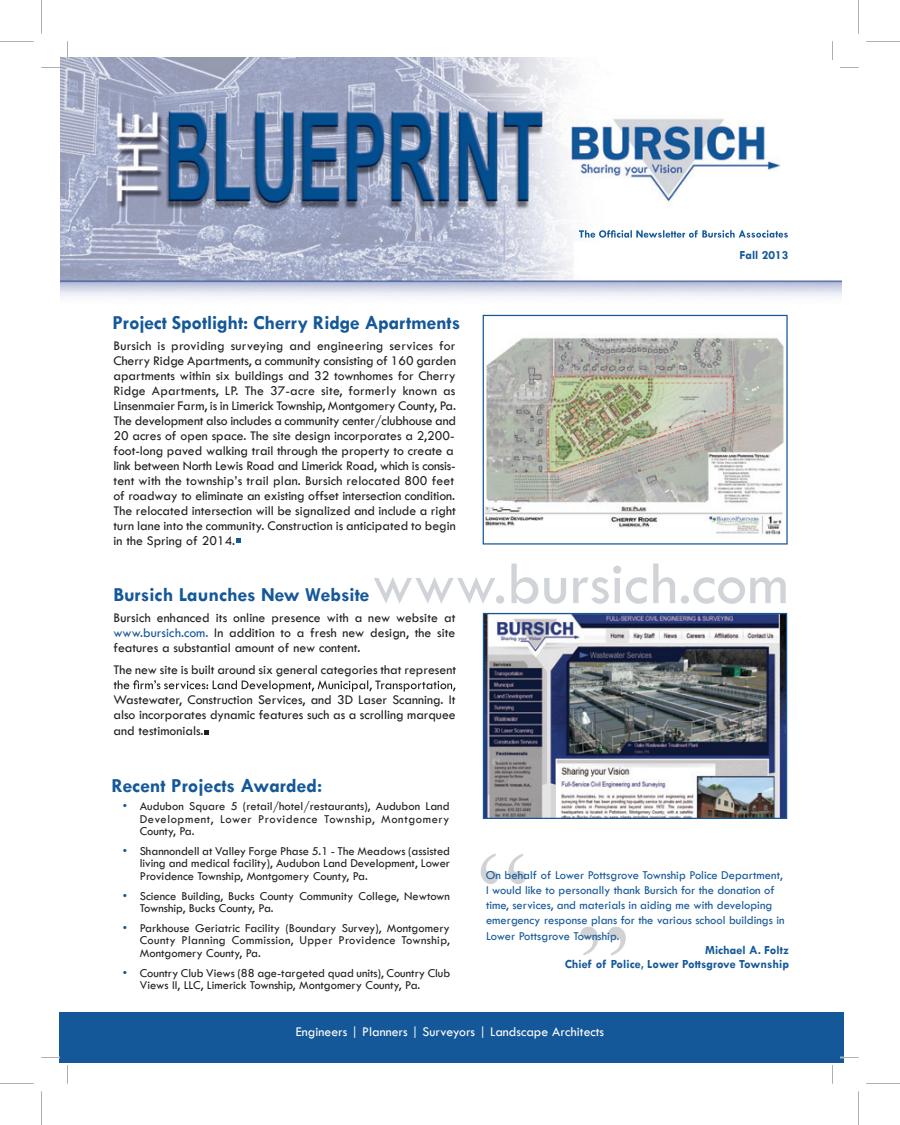
<style>
.page{position:relative;width:900px;height:1125px;background:#fff}
.page>*{position:absolute;margin:0;border:0;box-sizing:border-box;transform-origin:0 0}
.t1{font:62.5px "Tw Cen";color:#d0d4d9}
.t2{font:700 20px "Tw Cen";color:#145899}
.t3{font:13.75px/15px "Tw Cen";color:#231f20}
.t4{font:13.75px "Tw Cen";color:#fff}
.t5{font:12.5px/12.5px "Tw Cen";color:#231f20;text-align:justify}
.t6{font:12.5px/15px "Tw Cen";color:#145899}
.t7{font:700 12.5px/13.8px "Tw Cen";color:#145899;text-align:right}
.s1{color:#145899}
</style>
<div class="page">
<svg style="left:581px;top:927px;width:45px;height:29px"></svg>
<svg style="left:481px;top:853px;width:45px;height:31px"></svg>
<img style="left:61px;top:57px;width:781px;height:240px">
<svg style="left:579px;top:230px;width:209px;height:8px"></svg>
<div style="left:59px;top:1012px;width:785px;height:51px;background:#145899"></div>
<svg style="left:483px;top:315px;width:305px;height:230px"></svg>
<svg style="left:114px;top:680px;width:342px;height:12px"></svg>
<img style="left:483px;top:613px;width:304px;height:206px">
<svg style="left:832px;top:41px;width:1px;height:19px"></svg>
<svg style="left:67px;top:41px;width:1px;height:19px"></svg>
<svg style="left:840px;top:67px;width:19px;height:1px"></svg>
<svg style="left:41px;top:67px;width:19px;height:1px"></svg>
<svg style="left:840px;top:1057px;width:19px;height:1px"></svg>
<svg style="left:41px;top:1057px;width:19px;height:1px"></svg>
<svg style="left:832px;top:1065px;width:1px;height:19px"></svg>
<svg style="left:67px;top:1065px;width:1px;height:19px"></svg>
<svg style="left:236px;top:538px;width:5px;height:5px"></svg>
<svg style="left:205px;top:730px;width:4px;height:4px"></svg>
<hr style="left:0;top:41px;width:34px;height:1px;background:#000">
<hr style="left:866px;top:41px;width:34px;height:1px;background:#000">
<hr style="left:0;top:1084px;width:34px;height:1px;background:#000">
<hr style="left:866px;top:1084px;width:34px;height:1px;background:#000">
<hr style="left:41px;top:0;width:1px;height:34px;background:#000">
<hr style="left:41px;top:1091px;width:1px;height:34px;background:#000">
<hr style="left:859px;top:0;width:1px;height:34px;background:#000">
<hr style="left:859px;top:1091px;width:1px;height:34px;background:#000">
<h2 class="t2" style="left:112px;top:310px;width:349px">Project Spotlight: Cherry Ridge Apartments</h2>
<p class="t3" style="left:113px;top:338px;width:344px">Bursich is providing surveying and engineering services for Cherry Ridge Apartments, a community consisting of 160 garden apartments within six buildings and 32 townhomes for Cherry Ridge Apartments, LP. The 37-acre site, formerly known as Linsenmaier Farm, is in Limerick Township, Montgomery County, Pa.<br>The development also includes a community center/clubhouse and 20 acres of open space. The site design incorporates a 2,200- foot-long paved walking trail through the property to create a link between North Lewis Road and Limerick Road, which is consis&shy;tent with the township’s trail plan. Bursich relocated 800 feet of roadway to eliminate an existing offset intersection condition.<br>The relocated intersection will be signalized and include a right turn lane into the community. Construction is anticipated to begin in the Spring of 2014.</p>
<p class="t7" style="left:739px;top:248px;width:50px">Fall 2013</p>
<h1 class="t1" style="left:372px;top:546px;width:418px">www.bursich.com</h1>
<h2 class="t2" style="left:113px;top:583px;width:258px">Bursich Launches New Website</h2>
<p class="t3" style="left:113px;top:610px;width:343px;text-align:justify">Bursich enhanced its online presence with a new website at <span class="s1">www.bursich.com.</span> In addition to a fresh new design, the site features a substantial amount of new content.</p>
<p class="t3" style="left:113px;top:655px;width:344px;line-height:30px">The new site is built around six general categories that represent<br>Wastewater, Construction Services, and 3D Laser Scanning. It</p>
<p class="t3" style="left:113px;top:707px;width:344px;line-height:15.6px">also incorporates dynamic features such as a scrolling marquee and testimonials.</p>
<h2 class="t2" style="left:112px;top:774px;width:212px">Recent Projects Awarded:</h2>
<p class="t5" style="left:140px;top:800px;width:312px;text-indent:-17px"><span class="s1">•</span> Audubon Square 5 (retail/hotel/restaurants), Audubon Land Development, Lower Providence Township, Montgomery County, Pa.</p>
<p class="t5" style="left:140px;top:845px;width:312px;text-indent:-17px"><span class="s1">•</span> Shannondell at Valley Forge Phase 5.1 - The Meadows (assisted living and medical facility), Audubon Land Development, Lower Providence Township, Montgomery County, Pa.</p>
<p class="t5" style="left:140px;top:889px;width:312px;text-indent:-17px"><span class="s1">•</span> Science Building, Bucks County Community College, Newtown<br>Township, Bucks County, Pa.</p>
<p class="t5" style="left:140px;top:922px;width:312px;text-indent:-17px"><span class="s1">•</span> Parkhouse Geriatric Facility (Boundary Survey), Montgomery County Planning Commission, Upper Providence Township, Montgomery County, Pa.</p>
<p class="t5" style="left:140px;top:966px;width:312px;text-indent:-17px"><span class="s1">•</span> Country Club Views (88 age-targeted quad units), Country Club<br>Views II, LLC, Limerick Township, Montgomery County, Pa.</p>
<p class="t6" style="left:486px;top:867px;width:300px">On behalf of Lower Pottsgrove Township Police Department, I would like to personally thank Bursich for the donation of time, services, and materials in aiding me with developing emergency response plans for the various school buildings in</p>
<p class="t6" style="left:486px;top:929px;width:135px">Lower Pottsgrove Township.</p>
<p class="t7" style="left:565px;top:943px;width:226px">Michael A. Foltz<br>Chief of Police, Lower Pottsgrove Township</p>
<p class="t4" style="left:296px;top:1023px;width:310px">Engineers | Planners | Surveyors | Landscape Architects</p>
</div>
